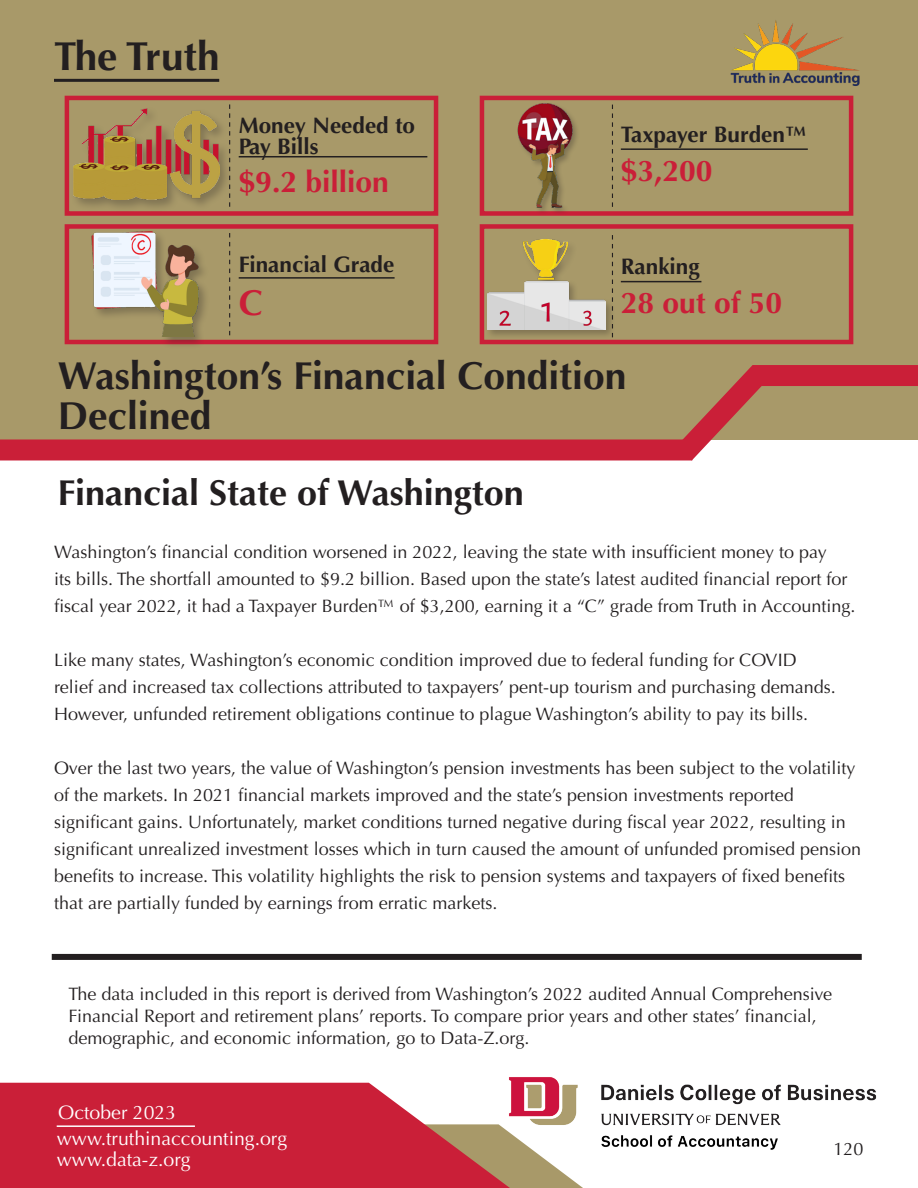
<style>
.page{position:relative;width:918px;height:1188px;background:#fff}
.page>*{position:absolute;margin:0;border:0;box-sizing:border-box;transform-origin:0 0}
.t1{font:700 40.5px "Optima";color:#231f20}
.t2{font:700 39px/40.5px "Optima";color:#231f20}
.t3{font:700 36px "Optima";color:#231f20}
.t4{font:700 36px "Optima";color:#ca1f38}
.t5{font:700 30px "Optima";color:#ca1f38}
.t6{font:700 22.5px/21px "Optima";color:#231f20}
.t7{font:19.5px "Optima";color:#fff}
.t8{font:18px/27px "Optima";color:#231f20}
</style>
<div class="page">
<div style="left:0;top:0;width:918px;height:440px;background:#a89969"></div>
<div style="left:480px;top:224px;width:373px;height:120px;background:#a89969;border:4px solid #ca1f38"></div>
<div style="left:65px;top:224px;width:373px;height:120px;background:#a89969;border:4px solid #ca1f38"></div>
<div style="left:480px;top:96px;width:373px;height:120px;background:#a89969;border:4px solid #ca1f38"></div>
<div style="left:65px;top:96px;width:373px;height:120px;background:#a89969;border:4px solid #ca1f38"></div>
<div style="left:90px;top:230px;width:120px;height:119px;background:#231f20;opacity:.3"></div>
<img style="left:90px;top:232px;width:116px;height:105px">
<div style="left:516px;top:102px;width:64px;height:113px;background:#231f20;opacity:.3"></div>
<img style="left:515px;top:99px;width:58px;height:112px">
<div style="left:753px;top:365px;width:165px;height:21px;background:#ca1f38"></div>
<svg style="left:654px;top:343px;width:136px;height:118px"></svg>
<div style="left:0;top:439px;width:692px;height:21px;background:#ca1f38"></div>
<img style="left:730px;top:20px;width:130px;height:66px">
<svg style="left:510px;top:1156px;width:73px;height:32px"></svg>
<svg style="left:0;top:1083px;width:510px;height:105px;background:#cc384b"></svg>
<img style="left:509px;top:1077px;width:368px;height:79px">
<hr style="left:57px;top:1125px;width:138px;height:2px;background:#fff">
<div style="left:52px;top:954px;width:810px;height:6px;background:#231f20"></div>
<div style="left:71px;top:106px;width:161px;height:106px;background:#231f20;opacity:.3"></div>
<img style="left:74px;top:108px;width:146px;height:92px">
<div style="left:486px;top:238px;width:130px;height:101px;background:#231f20;opacity:.3"></div>
<img style="left:488px;top:240px;width:118px;height:89px">
<hr style="left:239px;top:156px;width:188px;height:1px;background:#231f20">
<hr style="left:239px;top:277px;width:156px;height:2px;background:#231f20">
<hr style="left:621px;top:148px;width:187px;height:2px;background:#231f20">
<hr style="left:621px;top:281px;width:80px;height:1px;background:#231f20">
<svg style="left:229px;top:104px;width:1px;height:103px"></svg>
<hr style="left:54px;top:79px;width:165px;height:3px;background:#231f20">
<svg style="left:612px;top:105px;width:1px;height:102px"></svg>
<svg style="left:229px;top:233px;width:1px;height:102px"></svg>
<svg style="left:612px;top:235px;width:1px;height:102px"></svg>
<p class="t1" style="left:54px;top:33px;width:167px">The Truth</p>
<p class="t6" style="left:239px;top:115px;width:178px">Money Needed to<br>Pay Bills</p>
<p class="t6" style="left:621px;top:124px;width:188px">Taxpayer Burden™</p>
<p class="t5" style="left:239px;top:164px;width:152px">$9.2 billion</p>
<p class="t5" style="left:621px;top:153px;width:93px">$3,200</p>
<p class="t6" style="left:239px;top:255px;width:157px">Financial Grade</p>
<p class="t6" style="left:621px;top:256px;width:80px">Ranking</p>
<p class="t4" style="left:239px;top:282px;width:26px">C</p>
<p class="t5" style="left:621px;top:285px;width:163px">28 out of 50</p>
<p class="t2" style="left:58px;top:356px;width:570px">Washington’s Financial Condition<br>Declined</p>
<p class="t3" style="left:58px;top:472px;width:468px">Financial State of Washington</p>
<p class="t8" style="left:54px;top:538px;width:803px">Washington’s financial condition worsened in 2022, leaving the state with insufficient money to pay<br>its bills. The shortfall amounted to $9.2 billion. Based upon the state’s latest audited financial report for fiscal year 2022, it had a Taxpayer Burden™ of $3,200, earning it a “C” grade from Truth in Accounting.</p>
<p class="t8" style="left:54px;top:646px;width:783px">Like many states, Washington’s economic condition improved due to federal funding for COVID relief and increased tax collections attributed to taxpayers’ pent-up tourism and purchasing demands.<br>However, unfunded retirement obligations continue to plague Washington’s ability to pay its bills.</p>
<p class="t8" style="left:54px;top:754px;width:809px">Over the last two years, the value of Washington’s pension investments has been subject to the volatility of the markets. In 2021 financial markets improved and the state’s pension investments reported significant gains. Unfortunately, market conditions turned negative during fiscal year 2022, resulting in significant unrealized investment losses which in turn caused the amount of unfunded promised pension benefits to increase. This volatility highlights the risk to pension systems and taxpayers of fixed benefits that are partially funded by earnings from erratic markets.</p>
<p class="t8" style="left:68px;top:984px;width:765px;line-height:21.6px">The data included in this report is derived from Washington’s 2022 audited Annual Comprehensive<br>Financial Report and retirement plans’ reports. To compare prior years and other states’ financial, demographic, and economic information, go to Data-Z.org.</p>
<p class="t7" style="left:58px;top:1101px;width:120px">October 2023</p>
<p class="t7" style="left:57px;top:1127px;width:232px">www.truthinaccounting.org</p>
<p class="t7" style="left:57px;top:1148px;width:136px">www.data-z.org</p>
<p class="t8" style="left:834px;top:1136px;width:32px">120</p>
</div>
